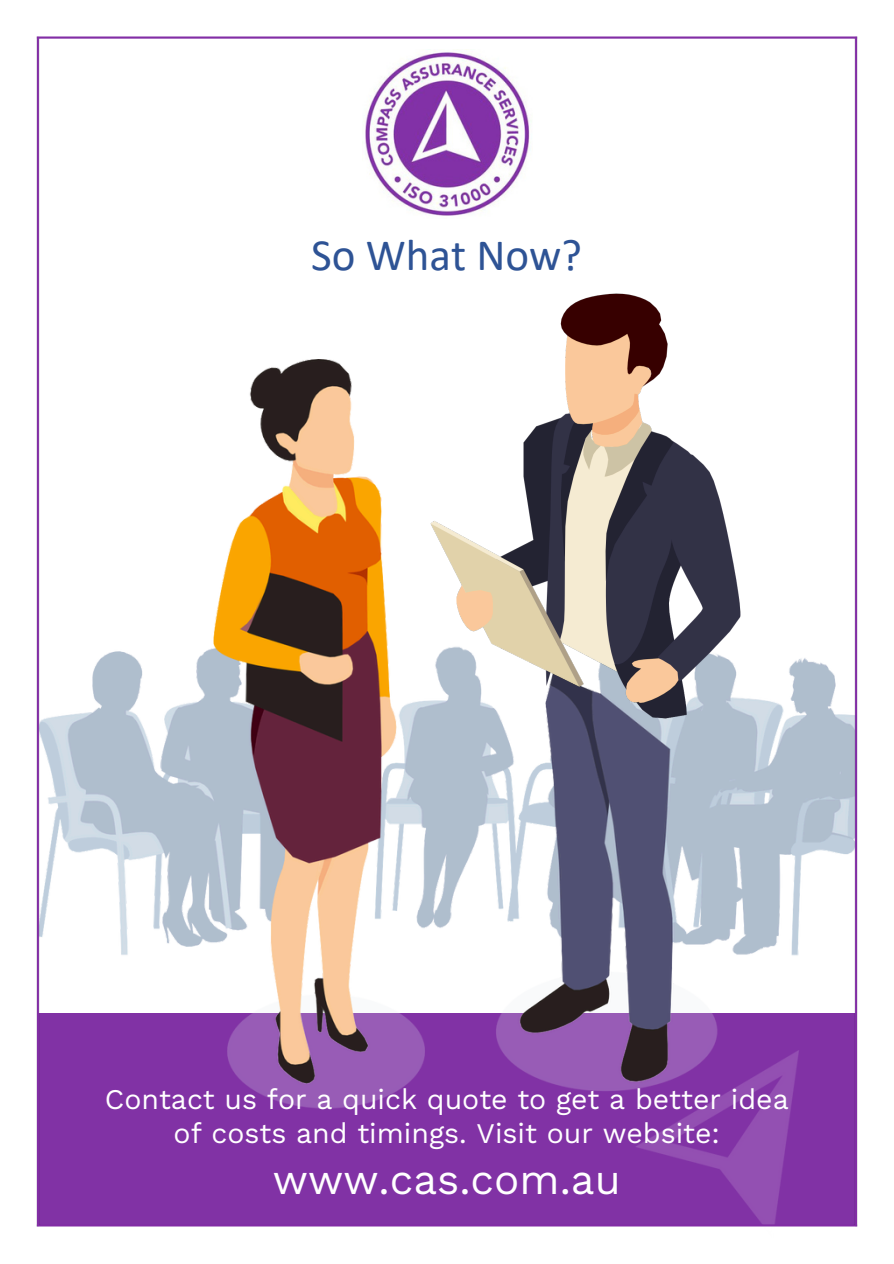
<style>
.page{position:relative;width:894px;height:1264px;background:#fff}
.page>*{position:absolute;margin:0;border:0;box-sizing:border-box;transform-origin:0 0}
.t1{font:45px "Calibri";color:#2e5395}
.t2{font:42.15px "Work Sans";color:#fff}
.t3{font:28.5px/33.8px "Work Sans";color:#fff;text-align:center}
</style>
<div class="page">
<img style="left:36px;top:36px;width:822px;height:1191px">
<img style="left:424px;top:286px;width:322px;height:439px">
<img style="left:362px;top:50px;width:170px;height:168px">
<h1 class="t1" style="left:311px;top:237px;width:272px">So What Now?</h1>
<p class="t3" style="left:105px;top:1082px;width:685px">Contact us for a quick quote to get a better idea of costs and timings. Visit our website:</p>
<p class="t2" style="left:273px;top:1154px;width:349px">www.cas.com.au</p>
</div>
